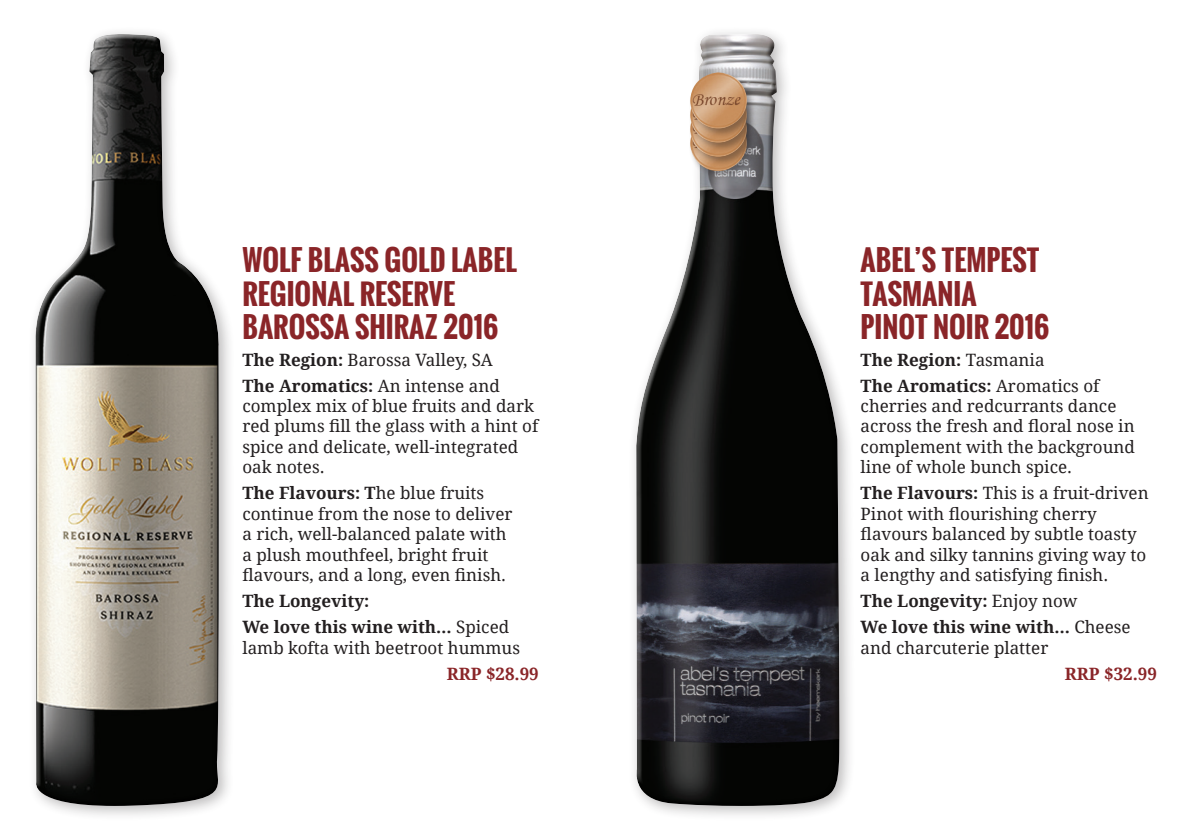
<style>
.page{position:relative;width:1191px;height:840px;background:#fff}
.page>*{position:absolute;margin:0;border:0;box-sizing:border-box;transform-origin:0 0}
.t1{font:700 28px/33.6px "Oswald";color:#8a2528}
.t2{font:17px/20.4px "Droid Serif";color:#231f20}
.t3{font:700 17px "Droid Serif";color:#231f20}
.t4{font:700 17px "Droid Serif";color:#8a2528}
.s1{font-weight:700}
.s2{font-weight:400}
</style>
<div class="page">
<div style="left:628px;top:26px;width:227px;height:795px;background:#231f20;opacity:.3"></div>
<div style="left:635px;top:37px;width:207px;height:768px;background:#231f20;opacity:.75"></div>
<div style="left:28px;top:26px;width:207px;height:795px;background:#231f20;opacity:.3"></div>
<div style="left:34px;top:36px;width:188px;height:769px;background:#231f20;opacity:.75"></div>
<div style="left:688px;top:113px;width:69px;height:68px;background:#231f20;opacity:.4"></div>
<img style="left:690px;top:166px;width:57px;height:5px">
<div style="left:688px;top:99px;width:69px;height:67px;background:#231f20;opacity:.4"></div>
<img style="left:690px;top:152px;width:57px;height:5px">
<div style="left:688px;top:85px;width:69px;height:67px;background:#231f20;opacity:.4"></div>
<img style="left:690px;top:138px;width:57px;height:5px">
<div style="left:688px;top:70px;width:69px;height:68px;background:#231f20;opacity:.4"></div>
<img style="left:690px;top:72px;width:57px;height:56px">
<p class="t1" style="left:242px;top:243px;width:276px">WOLF BLASS GOLD LABEL<br>REGIONAL RESERVE<br>BAROSSA SHIRAZ 2016</p>
<p class="t2" style="left:242px;top:348px;width:252px"><span class="s1">The Region:</span> Barossa Valley, SA</p>
<p class="t2" style="left:242px;top:374px;width:297px"><span class="s1">The Aromatics:</span> An intense and complex mix of blue fruits and dark red plums fill the glass with a hint of spice and delicate, well-integrated oak notes.</p>
<p class="t2" style="left:242px;top:482px;width:272px"><span class="s1">The Flavours: T</span>he blue fruits continue from the nose to deliver a rich, well-balanced palate with a plush mouthfeel, bright fruit flavours, and a long, even finish.</p>
<p class="t3" style="left:242px;top:589px;width:128px">The Longevity:</p>
<p class="t2" style="left:242px;top:616px;width:279px"><span class="s1">We love this wine with…</span> Spiced lamb kofta with beetroot hummus</p>
<p class="t4" style="left:447px;top:661px;width:93px">RRP $28.99</p>
<p class="t1" style="left:860px;top:243px;width:190px">ABEL’S TEMPEST<br>TASMANIA<br>PINOT NOIR 2016</p>
<p class="t3" style="left:860px;top:347px;width:185px">The Region: <span class="s2">Tasmania</span></p>
<p class="t2" style="left:860px;top:374px;width:276px"><span class="s1">The Aromatics:</span> Aromatics of cherries and redcurrants dance across the fresh and floral nose in complement with the background line of whole bunch spice.</p>
<p class="t2" style="left:860px;top:482px;width:289px"><span class="s1">The Flavours:</span> This is a fruit-driven Pinot with flourishing cherry flavours balanced by subtle toasty oak and silky tannins giving way to a lengthy and satisfying finish.</p>
<p class="t3" style="left:860px;top:589px;width:218px">The Longevity: <span class="s2">Enjoy now</span></p>
<p class="t2" style="left:860px;top:616px;width:271px"><span class="s1">We love this wine with…</span> Cheese and charcuterie platter</p>
<p class="t4" style="left:1065px;top:661px;width:93px">RRP $32.99</p>
</div>
